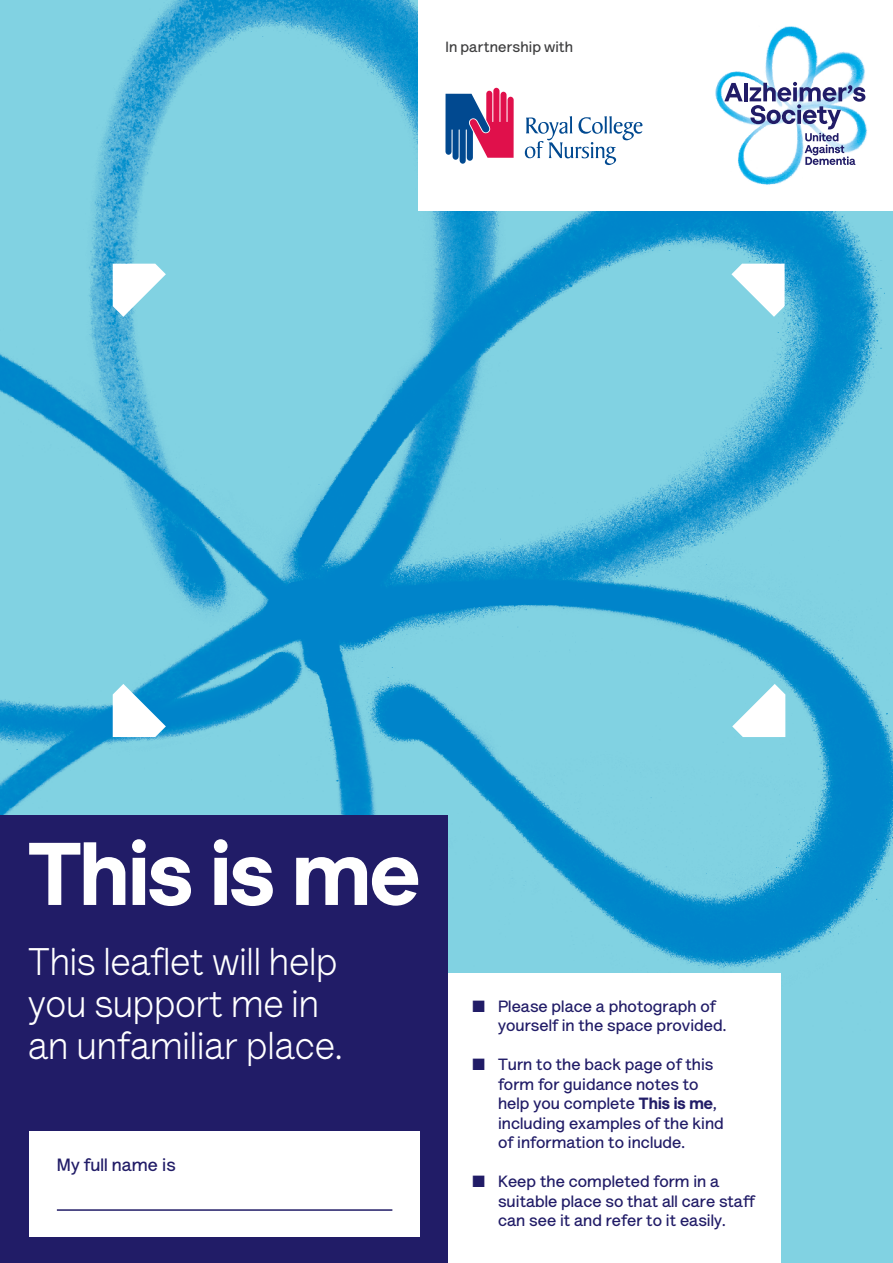
<style>
.page{position:relative;width:893px;height:1263px;background:#fff}
.page>*{position:absolute;margin:0;border:0;box-sizing:border-box;transform-origin:0 0}
.t1{font:900 90px "AS Lettera Text";letter-spacing:-.01em;color:#fff}
.t2{font:39px/42px "AS Lettera Text";letter-spacing:-.005em;color:#fff;scale:.94 1}
.t3{font:700 18px "AS Lettera Text";letter-spacing:.005em;color:#211c67}
.t4{font:700 16.5px/19.5px "AS Lettera Text";letter-spacing:.005em;color:#211c67}
.t5{font:700 15px "AS Lettera Text";letter-spacing:.01em;color:#3e3e3f}
.s1{font-weight:900}
</style>
<div class="page">
<img style="left:0;top:0;width:893px;height:1228px">
<div style="left:419px;top:0;width:474px;height:211px;background:#fff"></div>
<img style="left:715px;top:26px;width:153px;height:159px">
<svg style="left:724px;top:83px;width:19px;height:18px"></svg>
<hr style="left:744px;top:83px;width:3px;height:18px;background:#211c67">
<svg style="left:750px;top:82px;width:115px;height:83px"></svg>
<svg style="left:113px;top:264px;width:53px;height:53px"></svg>
<svg style="left:731px;top:264px;width:54px;height:53px"></svg>
<svg style="left:732px;top:684px;width:53px;height:53px"></svg>
<svg style="left:113px;top:684px;width:53px;height:53px"></svg>
<div style="left:446px;top:974px;width:335px;height:289px;background:#fff"></div>
<div style="left:0;top:815px;width:447px;height:448px;background:#211c67"></div>
<div style="left:29px;top:1131px;width:391px;height:106px;background:#fff"></div>
<hr style="left:57px;top:1209px;width:335px;height:2px;background:#211c67">
<svg style="left:445px;top:88px;width:69px;height:76px"></svg>
<svg style="left:525px;top:116px;width:117px;height:49px"></svg>
<p class="t5" style="left:445px;top:36px;width:129px">In partnership with</p>
<h1 class="t1" style="left:28px;top:800px;width:394px">This is me</h1>
<h2 class="t2" style="left:28px;top:937px;width:336px">This leaflet will help you support me in an unfamiliar place.</h2>
<p class="t3" style="left:57px;top:1151px;width:120px">My full name is</p>
<p class="t4" style="left:498px;top:995px;width:230px;text-indent:-26px">■ Please place a photograph of yourself in the space provided.</p>
<p class="t4" style="left:498px;top:1053px;width:227px;text-indent:-26px">■ Turn to the back page of this form for guidance notes to help you complete <span class="s1">This is me</span>, including examples of the kind of information to include.</p>
<p class="t4" style="left:498px;top:1170px;width:258px;text-indent:-26px">■ Keep the completed form in a suitable place so that all care staff can see it and refer to it easily.</p>
</div>
